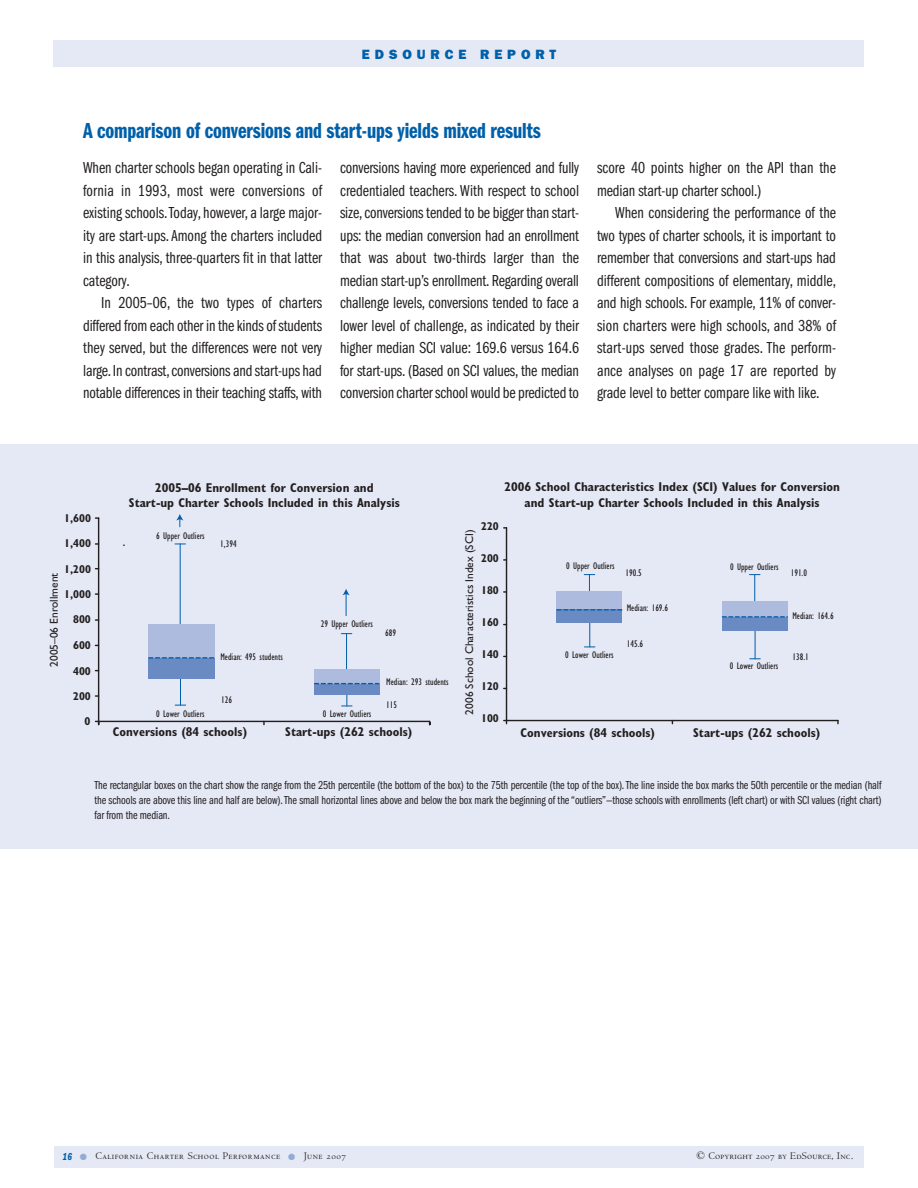
<style>
.page{position:relative;width:918px;height:1188px;background:#fff}
.page>*{position:absolute;margin:0;border:0;box-sizing:border-box;transform-origin:0 0}
.t1{font:22.5px "Franklin Gothic Demi Cmpr";letter-spacing:-.005em;color:#0060a9}
.t2{font:16.5px/22.5px "Franklin Gothic Book Cmpr";letter-spacing:-.005em;color:#231f20;text-align:justify}
.t3{font:800 13.5px "Franklin Gothic";letter-spacing:.36em;color:#0060a9}
.t4{font:700 condensed 12.9px/15.6px "Gill Sans";color:#231f20;text-align:center}
.t5{font:12px/15px "Franklin Gothic Book Cmpr";letter-spacing:-.01em;color:#231f20;text-align:justify}
.t6{font:700 condensed 11.4px "Gill Sans";color:#231f20}
.t7{font:11.4px "Gill Sans";color:#231f20}
.t8{font:10.5px "Centaur MT SC";letter-spacing:.045em;color:#231f20}
.t9{font:10.5px "Centaur MT SC";letter-spacing:.02em;color:#231f20}
.t10{font:condensed 10.05px "Gill Sans";color:#231f20}
.s1{font-family:"Franklin Gothic Demi Cmpr Ital";color:#0060a9}
.s2{color:#93abd5}
</style>
<div class="page">
<div style="left:54px;top:1146px;width:810px;height:22px;background:#e5e9f5"></div>
<div style="left:54px;top:40px;width:810px;height:27px;background:#e5e9f5"></div>
<div style="left:0;top:444px;width:918px;height:404px;background:#e5e9f5"></div>
<hr style="left:180px;top:544px;width:1px;height:82px;background:#005daa">
<hr style="left:180px;top:667px;width:1px;height:38px;background:#005daa">
<hr style="left:346px;top:634px;width:1px;height:37px;background:#005daa">
<svg style="left:342px;top:694px;width:10px;height:13px"></svg>
<hr style="left:98px;top:518px;width:1px;height:203px;background:#231f20">
<hr style="left:99px;top:721px;width:331px;height:1px;background:#231f20">
<svg style="left:95px;top:721px;width:4px;height:4px"></svg>
<div style="left:148px;top:624px;width:66px;height:34px;background:#adbbdf"></div>
<div style="left:148px;top:658px;width:66px;height:20px;background:#6a8ac4"></div>
<div style="left:314px;top:683px;width:65px;height:11px;background:#6a8ac4"></div>
<div style="left:314px;top:669px;width:65px;height:15px;background:#adbbdf"></div>
<svg style="left:149px;top:657px;width:65px;height:2px"></svg>
<svg style="left:315px;top:683px;width:64px;height:1px"></svg>
<svg style="left:342px;top:589px;width:8px;height:27px"></svg>
<svg style="left:176px;top:514px;width:8px;height:13px"></svg>
<svg style="left:750px;top:574px;width:10px;height:27px"></svg>
<svg style="left:750px;top:631px;width:10px;height:29px"></svg>
<svg style="left:584px;top:623px;width:11px;height:25px"></svg>
<hr style="left:507px;top:720px;width:331px;height:1px;background:#231f20">
<hr style="left:506px;top:528px;width:1px;height:193px;background:#231f20">
<div style="left:556px;top:591px;width:66px;height:19px;background:#adbbdf"></div>
<div style="left:556px;top:610px;width:66px;height:13px;background:#6a8ac4"></div>
<div style="left:722px;top:617px;width:66px;height:14px;background:#6a8ac4"></div>
<div style="left:722px;top:601px;width:66px;height:16px;background:#adbbdf"></div>
<svg style="left:557px;top:574px;width:65px;height:37px"></svg>
<svg style="left:722px;top:616px;width:65px;height:1px"></svg>
<p class="t3" style="left:362px;top:49px;width:196px">EDSOURCE REPORT</p>
<h1 class="t1" style="left:83px;top:123px;width:459px">A comparison of conversions and start-ups yields mixed results</h1>
<p class="t2" style="left:83px;top:158px;width:241px">When charter schools began operating in Cali&shy;fornia in 1993, most were conversions of existing schools.Today, however, a large major&shy;ity are start-ups. Among the charters included in this analysis, three-quarters fit in that latter category.</p>
<p class="t2" style="left:83px;top:293px;width:241px;text-indent:18px">In 2005–06, the two types of charters differed from each other in the kinds of students they served, but the differences were not very large.In contrast,conversions and start-ups had notable differences in their teaching staffs, with</p>
<p class="t2" style="left:340px;top:158px;width:241px">conversions having more experienced and fully credentialed teachers. With respect to school size, conversions tended to be bigger than start&shy;ups: the median conversion had an enrollment that was about two-thirds larger than the median start-up’s enrollment. Regarding overall challenge levels, conversions tended to face a lower level of challenge, as indicated by their higher median SCI value: 169.6 versus 164.6 for start-ups. (Based on SCI values, the median conversion charter school would be predicted to</p>
<p class="t2" style="left:597px;top:158px;width:240px">score 40 points higher on the API than the median start-up charter school.)</p>
<p class="t2" style="left:597px;top:203px;width:241px;text-indent:18px">When considering the performance of the two types of charter schools, it is important to remember that conversions and start-ups had different compositions of elementary, middle, and high schools. For example, 11% of conver&shy;sion charters were high schools, and 38% of start-ups served those grades. The perform&shy;ance analyses on page 17 are reported by grade level to better compare like with like.</p>
<p class="t7" style="left:50px;top:667px;width:95px;rotate:-90deg">2005–06 Enrollment</p>
<p class="t6" style="left:64px;top:514px;width:28px">1,600</p>
<p class="t6" style="left:64px;top:540px;width:28px">1,400</p>
<p class="t6" style="left:64px;top:565px;width:28px">1,200</p>
<p class="t6" style="left:64px;top:590px;width:28px">1,000</p>
<p class="t6" style="left:73px;top:615px;width:19px">800</p>
<p class="t6" style="left:73px;top:641px;width:19px">600</p>
<p class="t6" style="left:73px;top:667px;width:19px">400</p>
<p class="t6" style="left:73px;top:692px;width:19px">200</p>
<p class="t6" style="left:85px;top:717px;width:7px">0</p>
<p class="t4" style="left:129px;top:481px;width:272px">2005–06 Enrollment for Conversion and<br>Start-up Charter Schools Included in this Analysis</p>
<p class="t10" style="left:156px;top:532px;width:50px">6 Upper Outliers</p>
<p class="t10" style="left:220px;top:540px;width:18px">1,394</p>
<p class="t10" style="left:220px;top:653px;width:64px">Median: 495 students</p>
<p class="t10" style="left:221px;top:696px;width:12px">126</p>
<p class="t10" style="left:321px;top:620px;width:54px">29 Upper Outliers</p>
<p class="t10" style="left:156px;top:710px;width:50px">0 Lower Outliers</p>
<p class="t10" style="left:323px;top:710px;width:50px">0 Lower Outliers</p>
<p class="t10" style="left:385px;top:629px;width:12px">689</p>
<p class="t10" style="left:386px;top:678px;width:64px">Median: 293 students</p>
<p class="t10" style="left:386px;top:701px;width:12px">115</p>
<p class="t4" style="left:113px;top:725px;width:136px">Conversions (84 schools)</p>
<p class="t4" style="left:285px;top:725px;width:129px">Start-ups (262 schools)</p>
<p class="t4" style="left:504px;top:481px;width:337px">2006 School Characteristics Index (SCI) Values for Conversion and Start-up Charter Schools Included in this Analysis</p>
<p class="t6" style="left:481px;top:522px;width:19px">220</p>
<p class="t7" style="left:465px;top:715px;width:186px;rotate:-90deg">2006 School Characteristics Index (SCI)</p>
<p class="t6" style="left:481px;top:554px;width:19px">200</p>
<p class="t6" style="left:481px;top:586px;width:19px">180</p>
<p class="t6" style="left:481px;top:618px;width:19px">160</p>
<p class="t6" style="left:481px;top:650px;width:19px">140</p>
<p class="t6" style="left:481px;top:683px;width:19px">120</p>
<p class="t6" style="left:481px;top:715px;width:19px">100</p>
<p class="t10" style="left:566px;top:562px;width:50px">0 Upper Outliers</p>
<p class="t10" style="left:730px;top:563px;width:50px">0 Upper Outliers</p>
<p class="t10" style="left:625px;top:569px;width:18px">190.5</p>
<p class="t10" style="left:791px;top:569px;width:18px">191.0</p>
<p class="t10" style="left:565px;top:651px;width:50px">0 Lower Outliers</p>
<p class="t10" style="left:627px;top:605px;width:43px">Median: 169.6</p>
<p class="t10" style="left:627px;top:640px;width:18px">145.6</p>
<p class="t10" style="left:730px;top:662px;width:50px">0 Lower Outliers</p>
<p class="t10" style="left:792px;top:612px;width:43px">Median: 164.6</p>
<p class="t10" style="left:792px;top:653px;width:18px">138.1</p>
<p class="t4" style="left:521px;top:726px;width:136px">Conversions (84 schools)</p>
<p class="t4" style="left:693px;top:726px;width:129px">Start-ups (262 schools)</p>
<p class="t5" style="left:94px;top:778px;width:789px">The rectangular boxes on the chart show the range from the 25th percentile (the bottom of the box) to the 75th percentile (the top of the box). The line inside the box marks the 50th percentile or the median (half the schools are above this line and half are below).The small horizontal lines above and below the box mark the beginning of the “outliers”—those schools with enrollments (left chart) or with SCI values (right chart) far from the median.</p>
<p class="t8" style="left:63px;top:1152px;width:285px"><span class="s1">16</span> <span class="s2">●</span> California Charter School Performance <span class="s2">●</span> June 2007</p>
<p class="t9" style="left:697px;top:1152px;width:158px">© Copyright 2007 by EdSource, Inc.</p>
</div>
